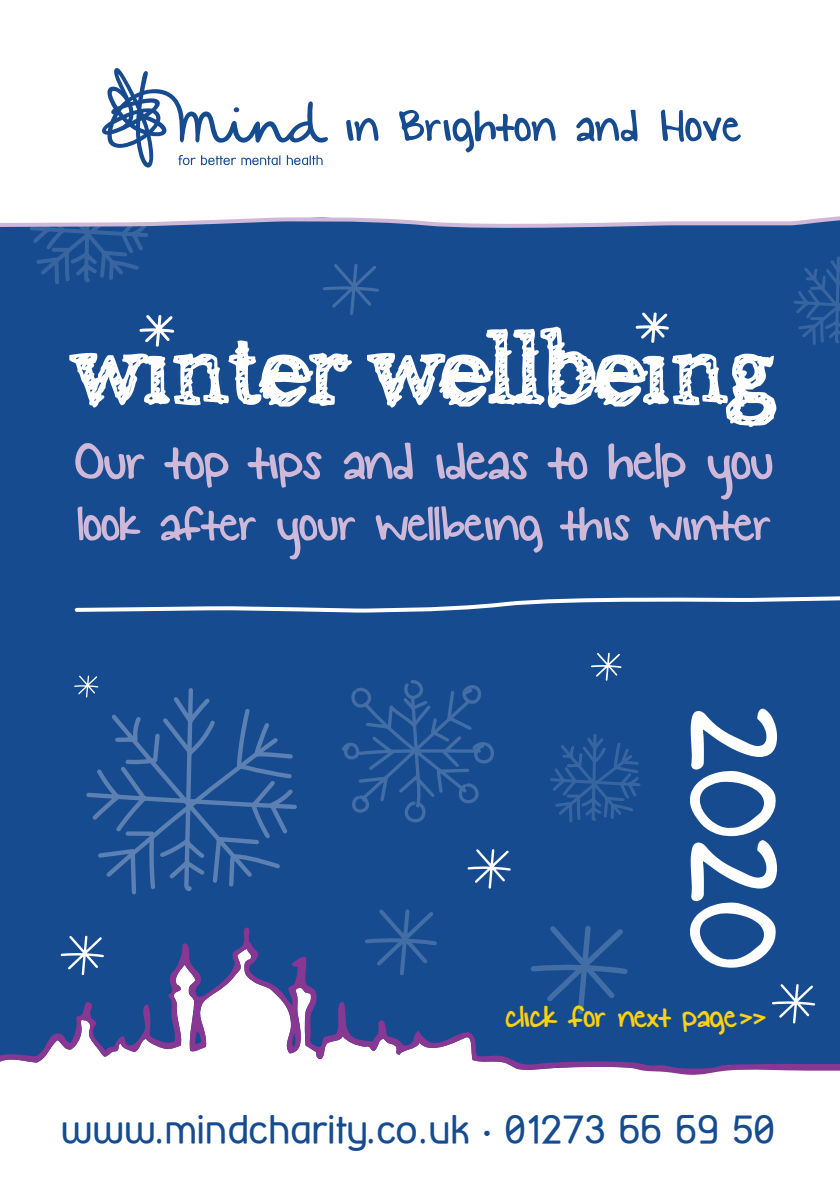
<style>
.page{position:relative;width:840px;height:1191px;background:#fff}
.page>*{position:absolute;margin:0;border:0;box-sizing:border-box;transform-origin:0 0}
.t1{font:138px "KG Small Town Southern Girl";color:#fff}
.t2{font:58px "KG Small Town Southern Girl";letter-spacing:-.02em;color:#cfb8d8}
.t3{font:54.2px "KG Small Town Southern Girl";letter-spacing:-.02em;color:#cfb8d8}
.t4{font:39px "Street Corner";color:#164b90}
.t5{font:34px "KG Small Town Southern Girl";letter-spacing:-.02em;color:#fdd111}
.s1{font-weight:700;font-size:27px}
</style>
<div class="page">
<div style="left:0;top:271px;width:839px;height:656px;background:#164b90"></div>
<svg style="left:73px;top:548px;width:766px;height:66px;background:#245596"></svg>
<svg style="left:399px;top:110px;width:156px;height:42px"></svg>
<svg style="left:576px;top:110px;width:61px;height:31px"></svg>
<svg style="left:660px;top:110px;width:80px;height:32px"></svg>
<svg style="left:84px;top:686px;width:215px;height:210px;background:#225495"></svg>
<svg style="left:548px;top:731px;width:93px;height:93px;background:#1e5194"></svg>
<svg style="left:791px;top:271px;width:48px;height:76px;background:#205394"></svg>
<svg style="left:340px;top:679px;width:155px;height:145px;background:#1e5193"></svg>
<svg style="left:0;top:927px;width:839px;height:148px;fill:#164b90"></svg>
<svg style="left:362px;top:907px;width:76px;height:70px;background:#1e5194"></svg>
<svg style="left:466px;top:847px;width:46px;height:43px;background:#416ca4"></svg>
<svg style="left:770px;top:982px;width:46px;height:43px;background:#416ca4"></svg>
<svg style="left:589px;top:651px;width:33px;height:31px"></svg>
<svg style="left:59px;top:933px;width:46px;height:43px;background:#416ca4"></svg>
<svg style="left:73px;top:674px;width:26px;height:24px"></svg>
<svg style="left:528px;top:923px;width:101px;height:93px;background:#1e5194"></svg>
<svg style="left:69px;top:327px;width:706px;height:100px;fill:#164b90"></svg>
<div style="left:138px;top:331px;width:36px;height:19px;background:#164b90"></div>
<div style="left:640px;top:331px;width:35px;height:19px;background:#164b90"></div>
<svg style="left:28px;top:68px;width:352px;height:280px"></svg>
<svg style="left:633px;top:310px;width:37px;height:35px"></svg>
<svg style="left:0;top:206px;width:839px;height:65px"></svg>
<h2 class="t2" style="left:74px;top:430px;width:700px">Our top tips and ideas to help you</h2>
<h3 class="t3" style="left:76px;top:495px;width:696px">look after your wellbeing this winter</h3>
<h1 class="t1" style="left:806px;top:704px;width:267px;rotate:90deg">2020</h1>
<p class="t5" style="left:505px;top:998px;width:262px">click for next page&gt;&gt;</p>
<p class="t4" style="left:61px;top:1107px;width:715px">www.mindcharity.co.uk <span class="s1">•</span> 01273 66 69 50</p>
</div>
